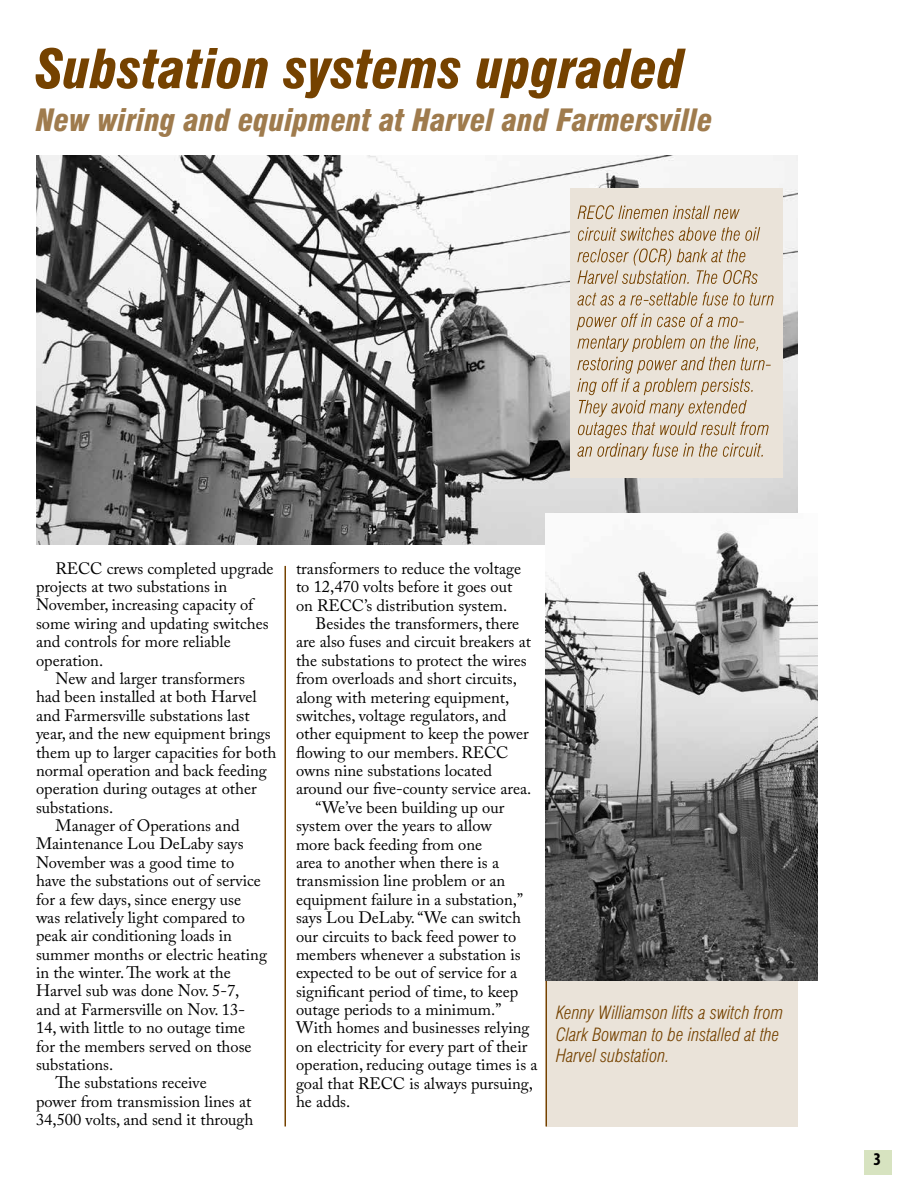
<style>
.page{position:relative;width:918px;height:1188px;background:#fff}
.page>*{position:absolute;margin:0;border:0;box-sizing:border-box;transform-origin:0 0}
.t1{font:italic 900 condensed 52.5px "Swiss 721 BT";color:#754200}
.t2{font:italic 900 condensed 30px "Swiss 721 BT";color:#9f7b4d}
.t3{font:italic 300 condensed 18px/21.6px "Swiss 721 BT";color:#754200}
.t4{font:700 condensed 18px "Myriad Pro";color:#000}
.t5{font:16.5px "Adobe Caslon Pro";color:#000}
</style>
<div class="page">
<div style="left:864px;top:1150px;width:27px;height:24px;background:#d7e3c0"></div>
<div style="left:546px;top:974px;width:252px;height:152px;background:#eae3d9"></div>
<img style="left:36px;top:155px;width:762px;height:389px">
<hr style="left:285px;top:566px;width:1px;height:560px;background:#754200">
<hr style="left:546px;top:611px;width:1px;height:515px;background:#754200">
<img style="left:546px;top:514px;width:272px;height:467px">
<div style="left:571px;top:188px;width:212px;height:289px;background:#eae3d9"></div>
<svg style="left:577px;top:314px;width:194px;height:146px"></svg>
<svg style="left:577px;top:292px;width:197px;height:14px"></svg>
<svg style="left:577px;top:248px;width:181px;height:36px"></svg>
<svg style="left:578px;top:227px;width:182px;height:14px"></svg>
<svg style="left:578px;top:205px;width:162px;height:14px"></svg>
<h1 class="t1" style="left:36px;top:38px;width:650px">Substation systems upgraded</h1>
<h2 class="t2" style="left:36px;top:102px;width:678px">New wiring and equipment at Harvel and Farmersville</h2>
<p class="t5" style="left:56px;top:558px;width:220px">RECC crews completed upgrade</p>
<p class="t5" style="left:36px;top:577px;width:193px">projects at two substations in</p>
<p class="t5" style="left:36px;top:595px;width:219px">November, increasing capacity of</p>
<p class="t5" style="left:36px;top:614px;width:234px">some wiring and updating switches</p>
<p class="t5" style="left:36px;top:632px;width:196px">and controls for more reliable</p>
<p class="t5" style="left:36px;top:650px;width:69px">operation.</p>
<p class="t5" style="left:56px;top:669px;width:191px">New and larger transformers</p>
<p class="t5" style="left:36px;top:687px;width:222px">had been installed at both Harvel</p>
<p class="t5" style="left:36px;top:705px;width:215px">and Farmersville substations last</p>
<p class="t5" style="left:36px;top:724px;width:236px">year, and the new equipment brings</p>
<p class="t5" style="left:36px;top:742px;width:242px">them up to larger capacities for both</p>
<p class="t5" style="left:36px;top:761px;width:232px">normal operation and back feeding</p>
<p class="t5" style="left:36px;top:779px;width:222px">operation during outages at other</p>
<p class="t5" style="left:36px;top:797px;width:79px">substations.</p>
<p class="t5" style="left:56px;top:816px;width:186px">Manager of Operations and</p>
<p class="t5" style="left:36px;top:834px;width:209px">Maintenance Lou DeLaby says</p>
<p class="t5" style="left:36px;top:852px;width:200px">November was a good time to</p>
<p class="t5" style="left:36px;top:871px;width:227px">have the substations out of service</p>
<p class="t5" style="left:36px;top:889px;width:207px">for a few days, since energy use</p>
<p class="t5" style="left:36px;top:908px;width:211px">was relatively light compared to</p>
<p class="t5" style="left:36px;top:926px;width:198px">peak air conditioning loads in</p>
<p class="t5" style="left:36px;top:944px;width:233px">summer months or electric heating</p>
<p class="t5" style="left:36px;top:963px;width:196px">in the winter. The work at the</p>
<p class="t5" style="left:36px;top:981px;width:205px">Harvel sub was done Nov. 5-7,</p>
<p class="t5" style="left:36px;top:1000px;width:211px">and at Farmersville on Nov. 13-</p>
<p class="t5" style="left:36px;top:1018px;width:211px">14, with little to no outage time</p>
<p class="t5" style="left:36px;top:1036px;width:217px">for the members served on those</p>
<p class="t5" style="left:36px;top:1055px;width:79px">substations.</p>
<p class="t5" style="left:56px;top:1073px;width:153px">The substations receive</p>
<p class="t5" style="left:36px;top:1091px;width:217px">power from transmission lines at</p>
<p class="t5" style="left:36px;top:1110px;width:219px">34,500 volts, and send it through</p>
<p class="t5" style="left:296px;top:559px;width:227px">transformers to reduce the voltage</p>
<p class="t5" style="left:296px;top:577px;width:218px">to 12,470 volts before it goes out</p>
<p class="t5" style="left:296px;top:595px;width:213px">on RECC’s distribution system.</p>
<p class="t5" style="left:316px;top:614px;width:205px">Besides the transformers, there</p>
<p class="t5" style="left:296px;top:632px;width:237px">are also fuses and circuit breakers at</p>
<p class="t5" style="left:296px;top:650px;width:232px">the substations to protect the wires</p>
<p class="t5" style="left:296px;top:669px;width:222px">from overloads and short circuits,</p>
<p class="t5" style="left:296px;top:687px;width:215px">along with metering equipment,</p>
<p class="t5" style="left:296px;top:706px;width:212px">switches, voltage regulators, and</p>
<p class="t5" style="left:296px;top:724px;width:234px">other equipment to keep the power</p>
<p class="t5" style="left:296px;top:742px;width:214px">flowing to our members. RECC</p>
<p class="t5" style="left:296px;top:761px;width:198px">owns nine substations located</p>
<p class="t5" style="left:296px;top:779px;width:237px">around our five-county service area.</p>
<p class="t5" style="left:316px;top:798px;width:190px">“We’ve been building up our</p>
<p class="t5" style="left:296px;top:816px;width:197px">system over the years to allow</p>
<p class="t5" style="left:296px;top:834px;width:188px">more back feeding from one</p>
<p class="t5" style="left:296px;top:853px;width:205px">area to another when there is a</p>
<p class="t5" style="left:296px;top:871px;width:211px">transmission line problem or an</p>
<p class="t5" style="left:296px;top:889px;width:229px">equipment failure in a substation,”</p>
<p class="t5" style="left:296px;top:908px;width:227px">says Lou DeLaby. “We can switch</p>
<p class="t5" style="left:296px;top:926px;width:222px">our circuits to back feed power to</p>
<p class="t5" style="left:296px;top:945px;width:226px">members whenever a substation is</p>
<p class="t5" style="left:296px;top:963px;width:223px">expected to be out of service for a</p>
<p class="t5" style="left:296px;top:981px;width:224px">significant period of time, to keep</p>
<p class="t5" style="left:296px;top:1000px;width:207px">outage periods to a minimum.”</p>
<p class="t5" style="left:296px;top:1018px;width:235px">With homes and businesses relying</p>
<p class="t5" style="left:296px;top:1036px;width:233px">on electricity for every part of their</p>
<p class="t5" style="left:296px;top:1055px;width:243px">operation, reducing outage times is a</p>
<p class="t5" style="left:296px;top:1073px;width:238px">goal that RECC is always pursuing,</p>
<p class="t5" style="left:296px;top:1092px;width:56px">he adds.</p>
<p class="t3" style="left:556px;top:1002px;width:229px">Kenny Williamson lifts a switch from<br>Clark Bowman to be installed at the<br>Harvel substation.</p>
<p class="t4" style="left:873px;top:1147px;width:9px">3</p>
</div>
